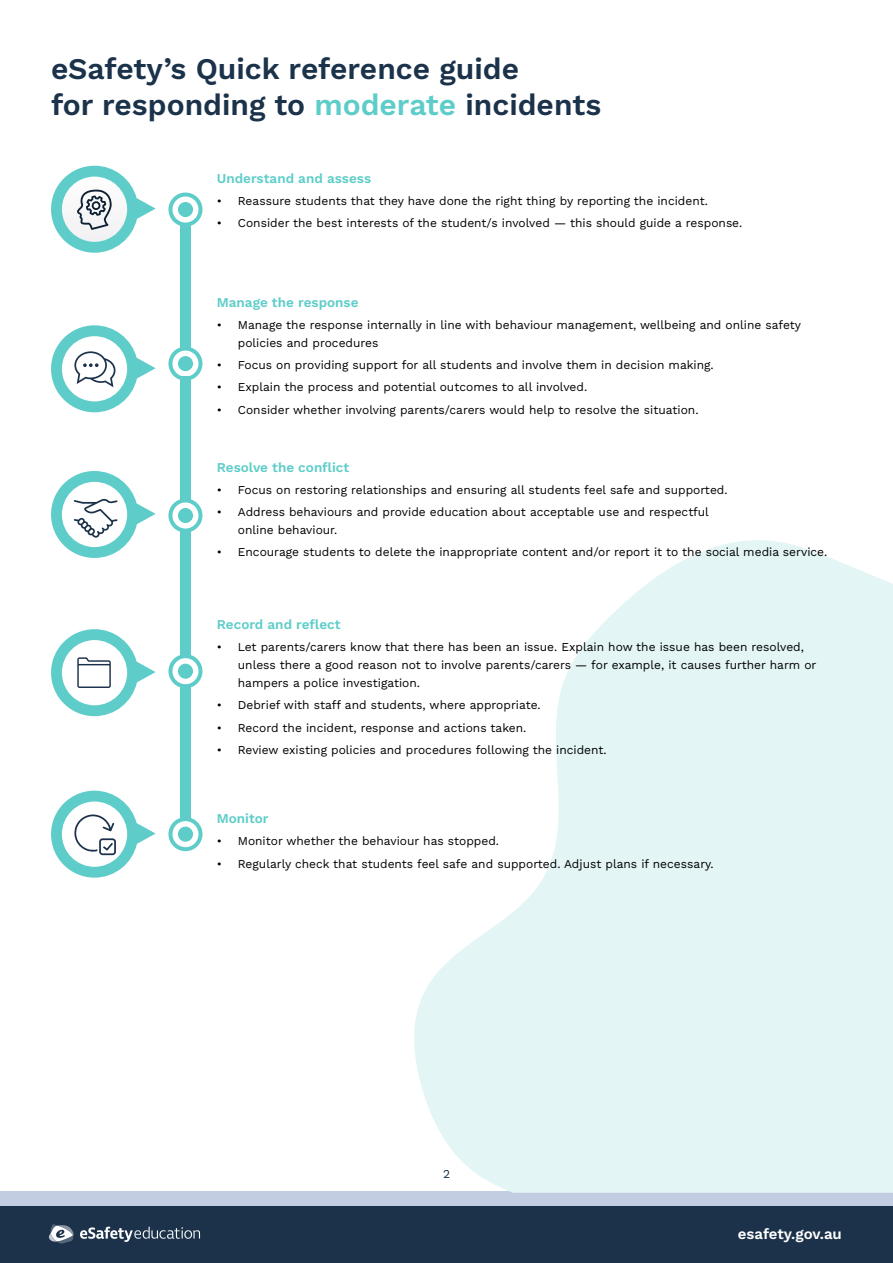
<style>
.page{position:relative;width:893px;height:1263px;background:#fff}
.page>*{position:absolute;margin:0;border:0;box-sizing:border-box;transform-origin:0 0}
.t1{font:600 30px/36px "Work Sans";color:#1b324b}
.t2{font:600 15px "Work Sans";color:#fff}
.t3{font:600 13.5px "Work Sans";color:#5ecdc9}
.t4{font:12px/18px "Work Sans";color:#000}
.t5{font:12px "Work Sans";color:#1b324a}
.s1{color:#5ecdc9}
</style>
<div class="page">
<div style="left:0;top:1191px;width:893px;height:20px;background:#c3cde2"></div>
<div style="left:0;top:1206px;width:893px;height:57px;background:#1b324a"></div>
<svg style="left:80px;top:1226px;width:120px;height:16px"></svg>
<svg style="left:49px;top:1224px;width:25px;height:19px"></svg>
<svg style="left:414px;top:540px;width:479px;height:652px;fill:#e3f5f5"></svg>
<svg style="left:51px;top:166px;width:105px;height:87px"></svg>
<svg style="left:168px;top:193px;width:34px;height:33px"></svg>
<svg style="left:168px;top:347px;width:34px;height:33px"></svg>
<div style="left:180px;top:225px;width:11px;height:125px;background:#5ecdc9"></div>
<svg style="left:168px;top:499px;width:34px;height:33px"></svg>
<div style="left:180px;top:376px;width:11px;height:125px;background:#5ecdc9"></div>
<div style="left:180px;top:531px;width:11px;height:125px;background:#5ecdc9"></div>
<svg style="left:51px;top:325px;width:105px;height:87px"></svg>
<svg style="left:51px;top:471px;width:105px;height:87px"></svg>
<svg style="left:168px;top:655px;width:34px;height:33px"></svg>
<div style="left:180px;top:686px;width:11px;height:132px;background:#5ecdc9"></div>
<svg style="left:51px;top:629px;width:105px;height:87px"></svg>
<svg style="left:168px;top:818px;width:34px;height:33px"></svg>
<svg style="left:51px;top:791px;width:105px;height:87px"></svg>
<h1 class="t1" style="left:51px;top:49px;width:552px">eSafety’s Quick reference guide<br>for responding to <span class="s1">moderate</span> incidents</h1>
<p class="t3" style="left:217px;top:168px;width:156px">Understand and assess</p>
<p class="t4" style="left:217px;top:192px;width:493px">• Reassure students that they have done the right thing by reporting the incident.</p>
<p class="t4" style="left:217px;top:214px;width:527px">• Consider the best interests of the student/s involved — this should guide a response.</p>
<p class="t3" style="left:217px;top:292px;width:143px">Manage the response</p>
<p class="t4" style="left:238px;top:315px;width:565px;text-indent:-21px">• Manage the response internally in line with behaviour management, wellbeing and online safety policies and procedures</p>
<p class="t4" style="left:217px;top:356px;width:498px">• Focus on providing support for all students and involve them in decision making.</p>
<p class="t4" style="left:217px;top:378px;width:372px">• Explain the process and potential outcomes to all involved.</p>
<p class="t4" style="left:217px;top:400px;width:483px">• Consider whether involving parents/carers would help to resolve the situation.</p>
<p class="t3" style="left:217px;top:457px;width:134px">Resolve the conflict</p>
<p class="t4" style="left:217px;top:480px;width:512px">• Focus on restoring relationships and ensuring all students feel safe and supported.</p>
<p class="t4" style="left:238px;top:502px;width:473px;text-indent:-21px">• Address behaviours and provide education about acceptable use and respectful online behaviour.</p>
<p class="t4" style="left:217px;top:543px;width:612px">• Encourage students to delete the inappropriate content and/or report it to the social media service.</p>
<p class="t3" style="left:217px;top:614px;width:125px">Record and reflect</p>
<p class="t4" style="left:238px;top:637px;width:580px;text-indent:-21px">• Let parents/carers know that there has been an issue. Explain how the issue has been resolved, unless there a good reason not to involve parents/carers — for example, it causes further harm or hampers a police investigation.</p>
<p class="t4" style="left:217px;top:696px;width:325px">• Debrief with staff and students, where appropriate.</p>
<p class="t4" style="left:217px;top:718px;width:311px">• Record the incident, response and actions taken.</p>
<p class="t4" style="left:217px;top:740px;width:391px">• Review existing policies and procedures following the incident.</p>
<p class="t3" style="left:217px;top:808px;width:53px">Monitor</p>
<p class="t4" style="left:217px;top:832px;width:284px">• Monitor whether the behaviour has stopped.</p>
<p class="t4" style="left:217px;top:854px;width:498px">• Regularly check that students feel safe and supported. Adjust plans if necessary.</p>
<p class="t5" style="left:443px;top:1165px;width:8px">2</p>
<p class="t2" style="left:738px;top:1222px;width:106px">esafety.gov.au</p>
</div>
